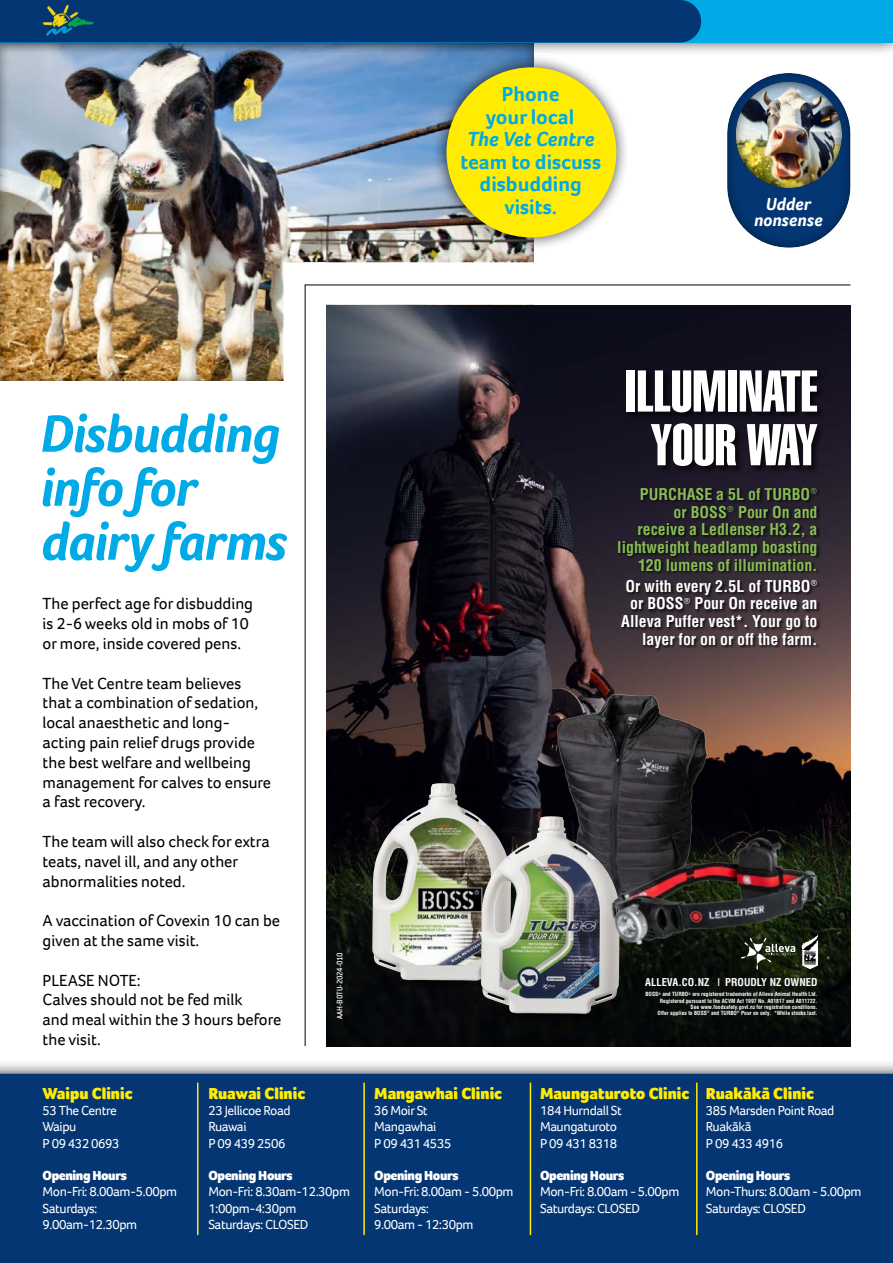
<style>
.page{position:relative;width:893px;height:1263px;background:#fff}
.page>*{position:absolute;margin:0;border:0;box-sizing:border-box;transform-origin:0 0}
.t1{font:57.75px/53.7px "Helvetica Extra Compressed";color:#fff;text-align:center}
.t2{font:italic 700 54px/54px "Foco";letter-spacing:-.02em;color:#00aae7}
.t3{font:700 21px/22.5px "Foco";color:#00aae7;text-align:center}
.t4{font:italic 700 21px "Foco";letter-spacing:-.005em;color:#00aae7}
.t5{font:italic 700 18px/16.5px "Foco";color:#fff;text-align:center}
.t6{font:16.5px/19.8px "Foco";color:#000}
.t7{font:900 16.5px "Foco";color:#ffec00}
.t8{font:700 condensed 15.9px/17.7px "Helvetica";color:#8b5;text-align:right}
.t9{font:700 condensed 15.9px/17.7px "Helvetica";color:#fff;text-align:right}
.t10{font:13.5px/16.2px "Foco";letter-spacing:-.03em;color:#fff}
.t11{font:900 13.5px "Foco";letter-spacing:-.03em;color:#fff}
.t12{font:700 condensed 10.5px "Helvetica";color:#fff}
.t13{font:500 8.85px "Conduit ITC";letter-spacing:-.025em;color:#fff}
.t14{font:900 7.65px "Arial";color:#000}
.t15{font:700 condensed 5.55px/6.1px "Helvetica";color:#fff;text-align:right}
.t16{font:900 2.85px "Arial";color:#000}
.t17{font:900 2.1px "Arial";color:#000}
.s1{font-family:"Conduit ITC";font-stretch:normal}
.s2{font-family:"Conduit ITC";font-weight:500;font-stretch:normal}
</style>
<div class="page">
<div style="left:0;top:32px;width:546px;height:349px;background:#000;opacity:.5"></div>
<img style="left:326px;top:305px;width:524px;height:742px">
<div style="left:373px;top:971px;width:135px;height:18px;background:#060607;border-radius:50%"></div>
<img style="left:372px;top:783px;width:139px;height:198px">
<div style="left:625px;top:369px;width:201px;height:106px;background:#000;opacity:.75"></div>
<div style="left:617px;top:487px;width:204px;height:165px;background:#000;opacity:.75"></div>
<img style="left:545px;top:685px;width:176px;height:142px">
<div style="left:482px;top:1004px;width:135px;height:18px;background:#000;border-radius:50%"></div>
<img style="left:481px;top:816px;width:139px;height:198px">
<img style="left:601px;top:827px;width:229px;height:128px">
<svg style="left:740px;top:937px;width:55px;height:33px;background:#3b4333"></svg>
<svg style="left:802px;top:936px;width:16px;height:33px"></svg>
<div style="left:433px;top:54px;width:198px;height:198px;background:#000;opacity:.75"></div>
<div style="left:446px;top:67px;width:170px;height:170px;background:#ffec00;border-radius:50%"></div>
<div style="left:0;top:1060px;width:893px;height:203px;background:#000;opacity:.75"></div>
<div style="left:0;top:1074px;width:893px;height:189px;background:#043673"></div>
<hr style="left:197px;top:1083px;width:1px;height:151px;background:#ffec00">
<hr style="left:363px;top:1083px;width:2px;height:151px;background:#ffec00">
<hr style="left:530px;top:1083px;width:1px;height:151px;background:#ffec00">
<hr style="left:696px;top:1083px;width:2px;height:151px;background:#ffec00">
<div style="left:715px;top:61px;width:137px;height:201px;background:#000;opacity:.5"></div>
<div style="left:723px;top:68px;width:133px;height:120px;background:#000;opacity:.75"></div>
<div style="left:0;top:0;width:893px;height:57px;background:#000;opacity:.75"></div>
<div style="left:0;top:0;width:893px;height:43px;background:#00aae7"></div>
<div style="left:0;top:0;width:701px;height:43px;background:#043673"></div>
<img style="left:38px;top:0;width:57px;height:43px">
<div style="left:305px;top:262px;width:588px;height:43px;background:#fff"></div>
<div style="left:283px;top:262px;width:43px;height:628px;background:#fff"></div>
<hr style="left:305px;top:285px;width:1px;height:761px;background:#000">
<hr style="left:305px;top:285px;width:545px;height:1px;background:#000">
<p class="t3" style="left:486px;top:83px;width:90px">Phone your local</p>
<p class="t4" style="left:467px;top:125px;width:129px">The Vet Centre</p>
<p class="t3" style="left:460px;top:150px;width:142px">team to discuss disbudding visits.</p>
<p class="t5" style="left:754px;top:195px;width:70px">Udder nonsense</p>
<h2 class="t2" style="left:41px;top:406px;width:248px">Disbudding info for dairy farms</h2>
<p class="t6" style="left:43px;top:594px;width:212px">The perfect age for disbudding is 2-6 weeks old in mobs of 10 or more, inside covered pens.</p>
<p class="t6" style="left:43px;top:673px;width:230px">The Vet Centre team believes that a combination of sedation, local anaesthetic and long&shy;acting pain relief drugs provide the best welfare and wellbeing management for calves to ensure a fast recovery.</p>
<p class="t6" style="left:43px;top:831px;width:229px">The team will also check for extra teats, navel ill, and any other abnormalities noted.</p>
<p class="t6" style="left:43px;top:910px;width:239px">A vaccination of Covexin 10 can be given at the same visit.</p>
<p class="t6" style="left:43px;top:970px;width:240px">PLEASE NOTE:<br>Calves should not be fed milk<br>and meal within the 3 hours before the visit.</p>
<p class="t13" style="left:335px;top:1019px;width:68px;rotate:-90deg">AAH-BOTU-2024-010</p>
<p class="t7" style="left:43px;top:1082px;width:91px">Waipu Clinic</p>
<p class="t10" style="left:43px;top:1102px;width:79px">53 The Centre<br>Waipu<br>P 09 432 0693</p>
<p class="t11" style="left:43px;top:1166px;width:86px">Opening Hours</p>
<p class="t10" style="left:43px;top:1183px;width:136px">Mon-Fri: 8.00am-5.00pm<br>Saturdays:<br>9.00am-12.30pm</p>
<p class="t7" style="left:208px;top:1082px;width:98px">Ruawai Clinic</p>
<p class="t10" style="left:208px;top:1102px;width:84px">23 Jellicoe Road<br>Ruawai<br>P 09 439 2506</p>
<p class="t11" style="left:208px;top:1166px;width:86px">Opening Hours</p>
<p class="t10" style="left:208px;top:1183px;width:143px">Mon-Fri: 8.30am-12.30pm<br>1:00pm-4:30pm<br>Saturdays: CLOSED</p>
<p class="t7" style="left:374px;top:1082px;width:129px">Mangawhai Clinic</p>
<p class="t10" style="left:374px;top:1102px;width:79px">36 Moir St<br>Mangawhai<br>P 09 431 4535</p>
<p class="t11" style="left:374px;top:1166px;width:86px">Opening Hours</p>
<p class="t10" style="left:374px;top:1183px;width:141px">Mon-Fri: 8.00am - 5.00pm<br>Saturdays:<br>9.00am - 12:30pm</p>
<h1 class="t1" style="left:625px;top:364px;width:194px">ILLUMINATE<br>YOUR WAY</h1>
<p class="t8" style="left:617px;top:485px;width:202px">PURCHASE a 5L of TURBO<span class="s1">®<br></span>or BOSS<span class="s1">®</span> Pour On and<br>receive a Ledlenser H3.2, a lightweight headlamp boasting<br>120 lumens of illumination.</p>
<p class="t9" style="left:621px;top:577px;width:198px">Or with every 2.5L of TURBO<span class="s2">® </span>or BOSS<span class="s2">®</span> Pour On receive an<br>Alleva Puffer vest*. Your go to layer for on or off the farm.</p>
<p class="t17" style="left:804px;top:951px;width:13px">PROUDLY</p>
<p class="t14" style="left:804px;top:951px;width:13px">NZ</p>
<p class="t16" style="left:804px;top:960px;width:13px">OWNED</p>
<p class="t12" style="left:645px;top:975px;width:174px">ALLEVA.CO.NZ | PROUDLY NZ OWNED</p>
<p class="t15" style="left:645px;top:991px;width:174px">BOSS<sup>®</sup> and TURBO<sup>®</sup> are registered trademarks of Alleva Animal Health Ltd.<br>Registered pursuant to the ACVM Act 1997 No. A01817 and A011722.<br>See www.foodsafety.govt.nz for registration conditions.<br>Offer applies to BOSS<sup>®</sup> and TURBO<sup>®</sup> Pour on only. *While stocks last.</p>
<p class="t7" style="left:540px;top:1082px;width:151px">Maungaturoto Clinic</p>
<p class="t10" style="left:540px;top:1102px;width:84px">184 Hurndall St<br>Maungaturoto<br>P 09 431 8318</p>
<p class="t11" style="left:540px;top:1166px;width:86px">Opening Hours</p>
<p class="t10" style="left:540px;top:1183px;width:141px">Mon-Fri: 8.00am - 5.00pm<br>Saturdays: CLOSED</p>
<p class="t7" style="left:706px;top:1082px;width:109px">Ruakākā Clinic</p>
<p class="t10" style="left:706px;top:1102px;width:130px">385 Marsden Point Road<br>Ruakākā<br>P 09 433 4916</p>
<p class="t11" style="left:706px;top:1166px;width:86px">Opening Hours</p>
<p class="t10" style="left:706px;top:1183px;width:157px">Mon-Thurs: 8.00am - 5.00pm<br>Saturdays: CLOSED</p>
</div>
